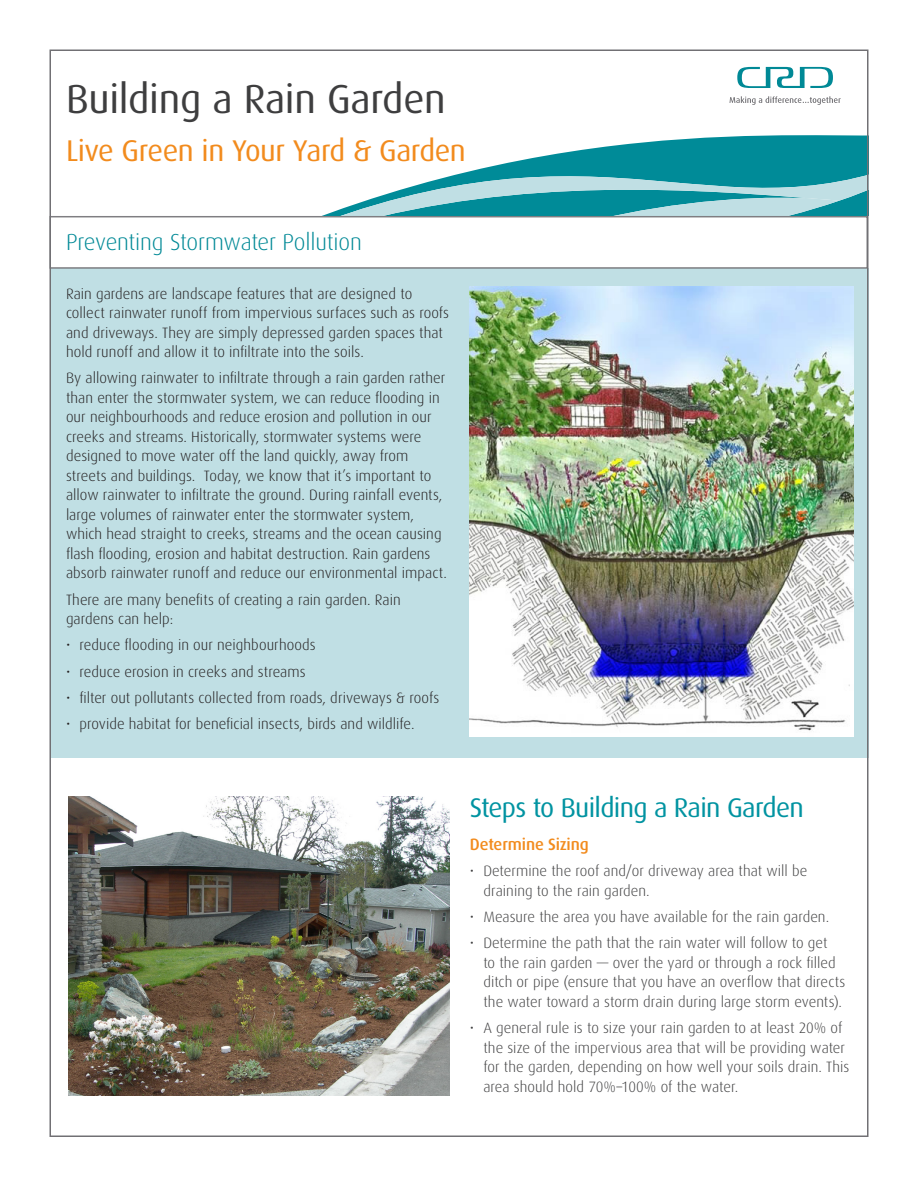
<style>
.page{position:relative;width:918px;height:1188px;background:#fff}
.page>*{position:absolute;margin:0;border:0;box-sizing:border-box;transform-origin:0 0}
.Heading1{font:40.5px "Dax OT";letter-spacing:-.005em;color:#3e3e3f}
.Heading1-2{font:30px "Dax OT";letter-spacing:-.015em;color:#f28b1d}
.Heading{font:27px "Dax OT";letter-spacing:-.025em;color:#0093a1}
.t1{font:300 23.1px "Dax OT";letter-spacing:-.01em;color:#008996}
.orange_text{font:500 16.5px "Dax OT";letter-spacing:-.01em;color:#f28b1d}
.Body{font:300 15px/19.5px "Dax OT";letter-spacing:.005em;color:#231f20}
.t2{font:300 15px/19.5px "Dax OT";letter-spacing:.005em;color:#3e3e3f}
</style>
<div class="page">
<div style="left:51px;top:269px;width:817px;height:489px;background:#c0dfe4"></div>
<img style="left:470px;top:287px;width:383px;height:450px">
<img style="left:68px;top:796px;width:382px;height:300px">
<svg style="left:528px;top:135px;width:337px;height:24px;fill:#008b98"></svg>
<svg style="left:321px;top:159px;width:544px;height:57px"></svg>
<div style="left:50px;top:216px;width:818px;height:53px;border:2px solid #717074"></div>
<svg style="left:737px;top:67px;width:96px;height:21px"></svg>
<svg style="left:730px;top:96px;width:111px;height:9px"></svg>
<p class="Heading1" style="left:66px;top:61px;width:381px">Building a Rain Garden</p>
<p class="Heading1-2" style="left:66px;top:122px;width:401px">Live Green in Your Yard &amp; Garden</p>
<p class="t1" style="left:66px;top:220px;width:297px">Preventing Stormwater Pollution</p>
<p class="Body" style="left:66px;top:281px;width:385px">Rain gardens are landscape features that are designed to collect rainwater runoff from impervious surfaces such as roofs and driveways. They are simply depressed garden spaces that hold runoff and allow it to infiltrate into the soils.</p>
<p class="Body" style="left:66px;top:366px;width:382px">By allowing rainwater to infiltrate through a rain garden rather than enter the stormwater system, we can reduce flooding in our neighbourhoods and reduce erosion and pollution in our creeks and streams. Historically, stormwater systems were designed to move water off the land quickly, away from streets and buildings. Today, we know that it’s important to allow rainwater to infiltrate the ground. During rainfall events, large volumes of rainwater enter the stormwater system, which head straight to creeks, streams and the ocean causing flash flooding, erosion and habitat destruction. Rain gardens absorb rainwater runoff and reduce our environmental impact.</p>
<p class="Body" style="left:66px;top:587px;width:336px">There are many benefits of creating a rain garden. Rain gardens can help:</p>
<p class="Body" style="left:66px;top:633px;width:251px">• reduce flooding in our neighbourhoods</p>
<p class="Body" style="left:66px;top:659px;width:241px">• reduce erosion in creeks and streams</p>
<p class="Body" style="left:66px;top:685px;width:375px">• filter out pollutants collected from roads, driveways &amp; roofs</p>
<p class="Body" style="left:66px;top:711px;width:350px">• provide habitat for beneficial insects, birds and wildlife.</p>
<p class="Heading" style="left:470px;top:782px;width:335px">Steps to Building a Rain Garden</p>
<p class="orange_text" style="left:470px;top:829px;width:120px">Determine Sizing</p>
<p class="t2" style="left:483px;top:859px;width:326px;text-indent:-14px">• Determine the roof and/or driveway area that will be draining to the rain garden.</p>
<p class="t2" style="left:470px;top:905px;width:361px">• Measure the area you have available for the rain garden.</p>
<p class="t2" style="left:483px;top:931px;width:364px;text-indent:-14px">• Determine the path that the rain water will follow to get<br>to the rain garden — over the yard or through a rock filled ditch or pipe (ensure that you have an overflow that directs the water toward a storm drain during large storm events).</p>
<p class="t2" style="left:483px;top:1016px;width:368px;text-indent:-14px">• A general rule is to size your rain garden to at least 20% of the size of the impervious area that will be providing water for the garden, depending on how well your soils drain. This area should hold 70%–100% of the water.</p>
</div>
